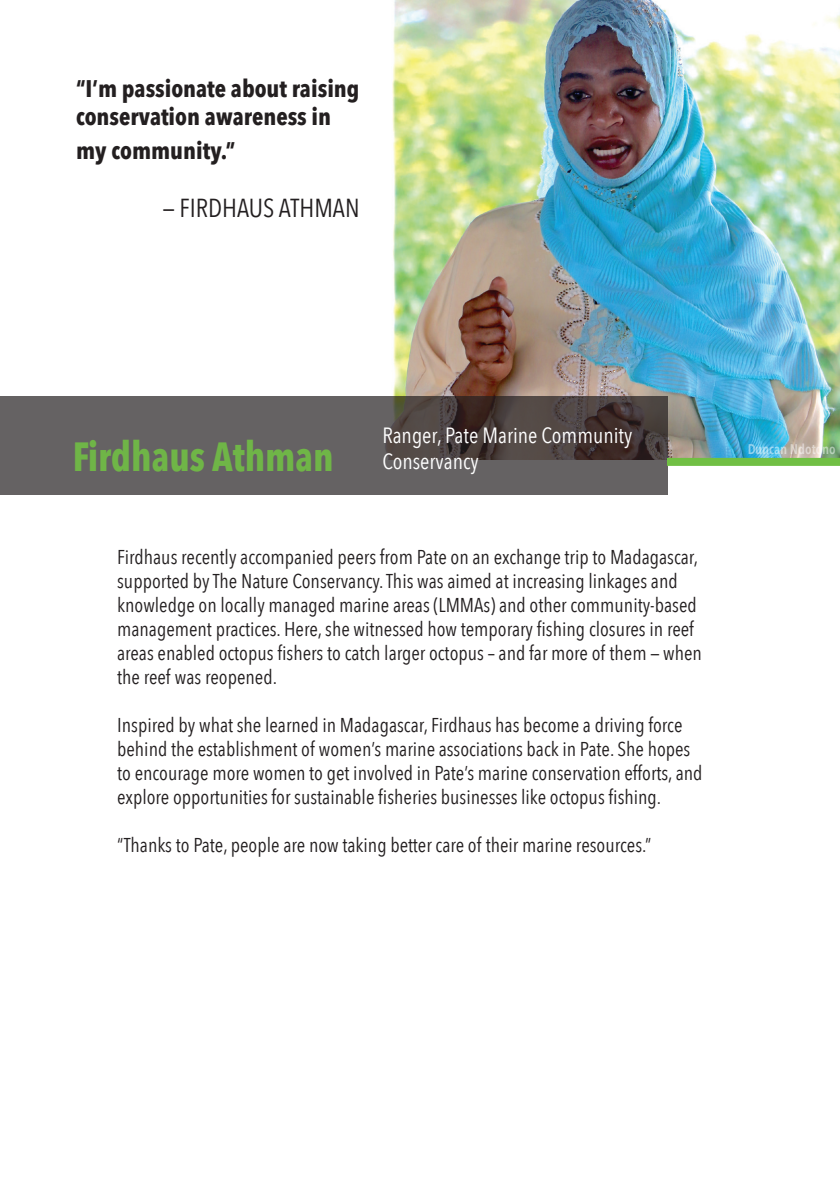
<style>
.page{position:relative;width:840px;height:1191px;background:#fff}
.page>*{position:absolute;margin:0;border:0;box-sizing:border-box;transform-origin:0 0}
.t1{font:700 40.6px "Avenir Next Condensed";color:#71bf44;scale:.93 1}
.t2{font:26px "Avenir Next Condensed";color:#231f20}
.t3{font:700 24px/28.8px "Avenir Next Condensed";color:#231f20}
.t4{font:22px/26.4px "Avenir Next Condensed";color:#fff}
.t5{font:20px/24px "Avenir Next Condensed";color:#231f20}
.t6{font:600 14px "Avenir Next Condensed";color:#fff}
</style>
<div class="page">
<img style="left:392px;top:0;width:447px;height:458px">
<svg style="left:0;top:396px;width:666px;height:99px;background:#5d5858"></svg>
<div style="left:666px;top:458px;width:173px;height:8px;background:#71bf44"></div>
<p class="t3" style="left:76px;top:74px;width:285px">“I’m passionate about raising conservation awareness in</p>
<p class="t3" style="left:76px;top:136px;width:161px">my community.”</p>
<h2 class="t2" style="left:162px;top:185px;width:198px">— FIRDHAUS ATHMAN</h2>
<h1 class="t1" style="left:72px;top:431px;width:283px">Firdhaus Athman</h1>
<p class="t4" style="left:382px;top:420px;width:251px">Ranger, Pate Marine Community<br>Conservancy</p>
<p class="t5" style="left:117px;top:544px;width:586px">Firdhaus recently accompanied peers from Pate on an exchange trip to Madagascar, supported by The Nature Conservancy. This was aimed at increasing linkages and knowledge on locally managed marine areas (LMMAs) and other community-based management practices. Here, she witnessed how temporary fishing closures in reef areas enabled octopus fishers to catch larger octopus – and far more of them — when the reef was reopened.</p>
<p class="t5" style="left:117px;top:712px;width:586px">Inspired by what she learned in Madagascar, Firdhaus has become a driving force behind the establishment of women’s marine associations back in Pate. She hopes to encourage more women to get involved in Pate’s marine conservation efforts, and explore opportunities for sustainable fisheries businesses like octopus fishing.</p>
<p class="t5" style="left:117px;top:832px;width:535px">“Thanks to Pate, people are now taking better care of their marine resources.”</p>
<p class="t6" style="left:746px;top:437px;width:90px">Duncan Ndotono</p>
</div>
